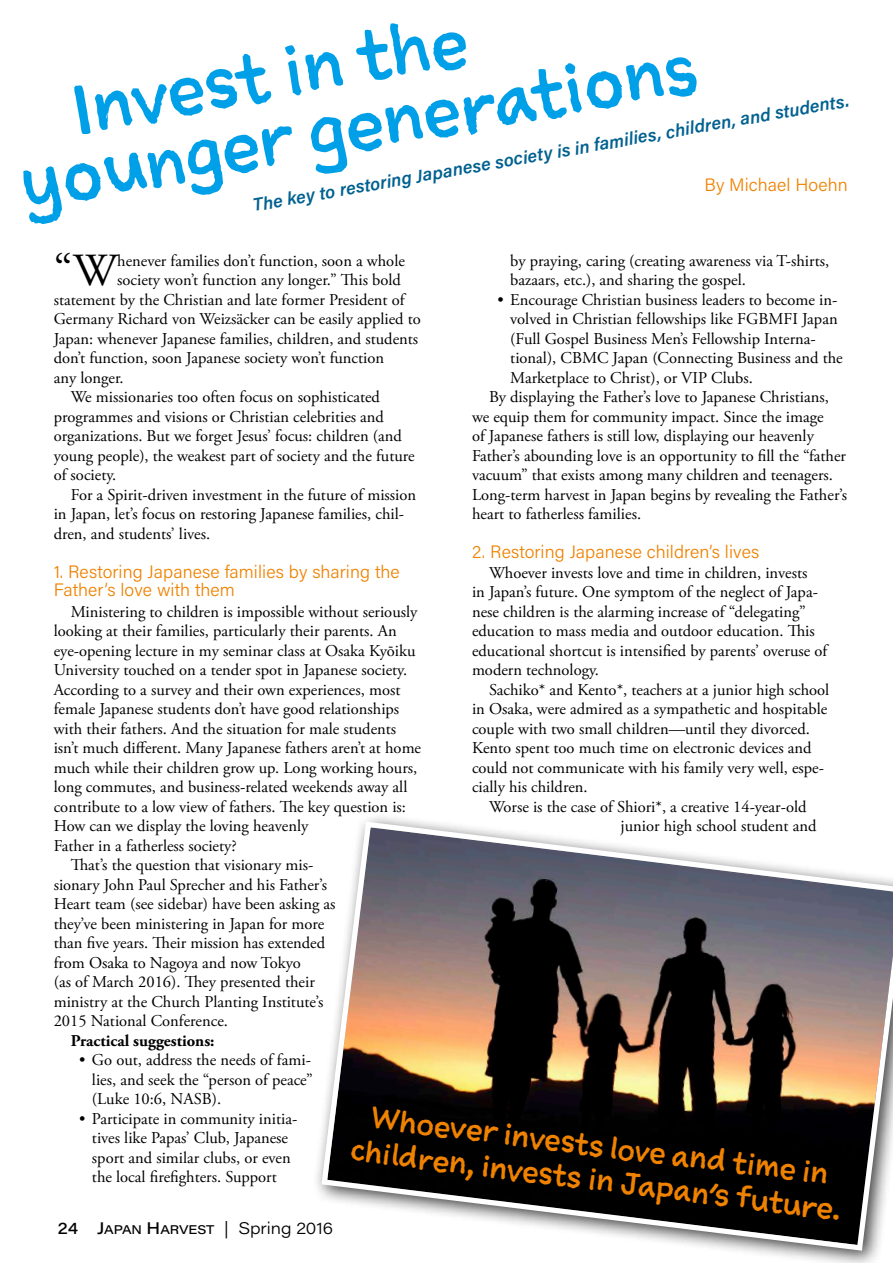
<style>
.page{position:relative;width:893px;height:1263px;background:#fff}
.page>*{position:absolute;margin:0;border:0;box-sizing:border-box;transform-origin:0 0}
.t1{font:66px/66px "Sketchnote Text";color:#00a0e8}
.t2{font:45.9px "Adobe Garamond Pro";color:#000}
.t3{font:28.5px/34.2px "Sketchnote Text";color:#ef8200;text-align:center}
.t4{font:300 18px/18.9px "Acumin Pro";letter-spacing:.005em;color:#ef8200}
.t5{font:italic 600 18px "Acumin Pro";color:#006190}
.t6{font:16.5px/19.5px "Adobe Garamond Pro";color:#000}
.t7{font:300 16.5px "Acumin Pro Wide";letter-spacing:-.005em;color:#000}
.t8{font:700 16.5px "Adobe Garamond Pro";color:#000}
.s1{font-weight:500}
.s2{font-weight:500;font-size:12.3px}
</style>
<div class="page">
<div style="left:312px;top:812px;width:581px;height:451px;background:#000;opacity:.75"></div>
<svg style="left:319px;top:819px;width:574px;height:434px"></svg>
<h1 class="t1" style="left:4px;top:87px;width:688px;text-indent:64px;rotate:-10deg">Invest in the younger generations</h1>
<p class="t5" style="left:251px;top:193px;width:607px;rotate:-10deg">The key to restoring Japanese society is in families, children, and students.</p>
<p class="t4" style="left:704px;top:175px;width:145px">By Michael Hoehn</p>
<h2 class="t2" style="left:54px;top:243px;width:65px">“W</h2>
<p class="t6" style="left:117px;top:251px;width:289px">henever families don’t function, soon a whole</p>
<p class="t6" style="left:510px;top:251px;width:320px">by praying, caring (creating awareness via T-shirts, bazaars, etc.), and sharing the gospel.</p>
<p class="t6" style="left:497px;top:290px;width:341px">• Encourage Christian business leaders to become in-</p>
<p class="t6" style="left:510px;top:310px;width:329px">volved in Christian fellowships like FGBMFI Japan</p>
<p class="t6" style="left:510px;top:329px;width:307px">(Full Gospel Business Men’s Fellowship Interna-</p>
<p class="t6" style="left:510px;top:349px;width:334px">tional), CBMC Japan (Connecting Business and the</p>
<p class="t6" style="left:510px;top:368px;width:244px">Marketplace to Christ), or VIP Clubs.</p>
<p class="t6" style="left:489px;top:388px;width:341px">By displaying the Father’s love to Japanese Christians,</p>
<p class="t6" style="left:472px;top:407px;width:353px">we equip them for community impact. Since the image</p>
<p class="t6" style="left:472px;top:427px;width:343px">of Japanese fathers is still low, displaying our heavenly</p>
<p class="t6" style="left:472px;top:446px;width:376px">Father’s abounding love is an opportunity to fill the “father</p>
<p class="t6" style="left:472px;top:466px;width:363px">vacuum” that exists among many children and teenagers.</p>
<p class="t6" style="left:472px;top:485px;width:377px">Long-term harvest in Japan begins by revealing the Father’s</p>
<p class="t6" style="left:472px;top:505px;width:171px">heart to fatherless families.</p>
<p class="t4" style="left:472px;top:542px;width:289px">2. Restoring Japanese children’s lives</p>
<p class="t6" style="left:472px;top:563px;width:357px;text-indent:17px">Whoever invests love and time in children, invests<br>in Japan’s future. One symptom of the neglect of Japa&shy;nese children is the alarming increase of “delegating” education to mass media and outdoor education. This educational shortcut is intensified by parents’ overuse of modern technology.</p>
<p class="t6" style="left:472px;top:680px;width:359px;text-indent:17px">Sachiko* and Kento*, teachers at a junior high school in Osaka, were admired as a sympathetic and hospitable couple with two small children—until they divorced.<br>Kento spent too much time on electronic devices and could not communicate with his family very well, espe&shy;cially his children.</p>
<p class="t6" style="left:620px;top:797px;width:197px;text-indent:-131px">Worse is the case of Shiori*, a creative 14-year-old junior high school student and</p>
<p class="t6" style="left:117px;top:271px;width:285px">society won’t function any longer.” This bold</p>
<p class="t6" style="left:54px;top:290px;width:352px">statement by the Christian and late former President of</p>
<p class="t6" style="left:54px;top:310px;width:369px">Germany Richard von Weizsäcker can be easily applied to</p>
<p class="t6" style="left:54px;top:329px;width:366px">Japan: whenever Japanese families, children, and students</p>
<p class="t6" style="left:54px;top:349px;width:332px">don’t function, soon Japanese society won’t function</p>
<p class="t6" style="left:54px;top:368px;width:71px">any longer.</p>
<p class="t6" style="left:71px;top:388px;width:311px">We missionaries too often focus on sophisticated</p>
<p class="t6" style="left:54px;top:407px;width:332px">programmes and visions or Christian celebrities and</p>
<p class="t6" style="left:54px;top:427px;width:350px">organizations. But we forget Jesus’ focus: children (and</p>
<p class="t6" style="left:54px;top:446px;width:362px">young people), the weakest part of society and the future</p>
<p class="t6" style="left:54px;top:466px;width:64px">of society.</p>
<p class="t6" style="left:71px;top:485px;width:347px">For a Spirit-driven investment in the future of mission</p>
<p class="t6" style="left:54px;top:505px;width:352px">in Japan, let’s focus on restoring Japanese families, chil-</p>
<p class="t6" style="left:54px;top:524px;width:158px">dren, and students’ lives.</p>
<p class="t4" style="left:54px;top:561px;width:348px">1. Restoring Japanese families by sharing the<br>Father’s love with them</p>
<p class="t6" style="left:71px;top:602px;width:348px">Ministering to children is impossible without seriously</p>
<p class="t6" style="left:54px;top:622px;width:345px">looking at their families, particularly their parents. An</p>
<p class="t6" style="left:54px;top:641px;width:363px">eye-opening lecture in my seminar class at Osaka Kyōiku</p>
<p class="t6" style="left:54px;top:661px;width:355px">University touched on a tender spot in Japanese society.</p>
<p class="t6" style="left:54px;top:680px;width:348px">According to a survey and their own experiences, most</p>
<p class="t6" style="left:54px;top:700px;width:347px">female Japanese students don’t have good relationships</p>
<p class="t6" style="left:54px;top:719px;width:344px">with their fathers. And the situation for male students</p>
<p class="t6" style="left:54px;top:739px;width:369px">isn’t much different. Many Japanese fathers aren’t at home</p>
<p class="t6" style="left:54px;top:758px;width:365px">much while their children grow up. Long working hours,</p>
<p class="t6" style="left:54px;top:778px;width:355px">long commutes, and business-related weekends away all</p>
<p class="t6" style="left:54px;top:797px;width:354px">contribute to a low view of fathers. The key question is:</p>
<p class="t6" style="left:54px;top:817px;width:256px">How can we display the loving heavenly</p>
<p class="t6" style="left:54px;top:836px;width:185px">Father in a fatherless society?</p>
<p class="t6" style="left:71px;top:856px;width:244px">That’s the question that visionary mis-</p>
<p class="t6" style="left:54px;top:875px;width:275px">sionary John Paul Sprecher and his Father’s</p>
<p class="t6" style="left:54px;top:895px;width:283px">Heart team (see sidebar) have been asking as</p>
<p class="t6" style="left:54px;top:914px;width:272px">they’ve been ministering in Japan for more</p>
<p class="t6" style="left:54px;top:934px;width:273px">than five years. Their mission has extended</p>
<p class="t6" style="left:54px;top:953px;width:249px">from Osaka to Nagoya and now Tokyo</p>
<p class="t6" style="left:54px;top:973px;width:263px">(as of March 2016). They presented their</p>
<p class="t6" style="left:54px;top:992px;width:271px">ministry at the Church Planting Institute’s</p>
<p class="t6" style="left:54px;top:1012px;width:176px">2015 National Conference.</p>
<p class="t8" style="left:71px;top:1031px;width:145px">Practical suggestions:</p>
<p class="t6" style="left:92px;top:1051px;width:222px;text-indent:-13px">• Go out, address the needs of fami&shy;lies, and seek the “person of peace” (Luke 10:6, NASB).</p>
<p class="t6" style="left:79px;top:1109px;width:220px;text-align:center">• Participate in community initia&shy;tives like Papas’ Club, Japanese sport and similar clubs, or even the local firefighters. Support</p>
<h3 class="t3" style="left:357px;top:1098px;width:496px;rotate:7deg">Whoever invests love and time in children, invests in Japan’s future.</h3>
<p class="t7" style="left:58px;top:1216px;width:276px"><span class="s1">24 J</span><span class="s2">APAN</span> <span class="s1">H</span><span class="s2">ARVEST</span> | Spring 2016</p>
</div>
